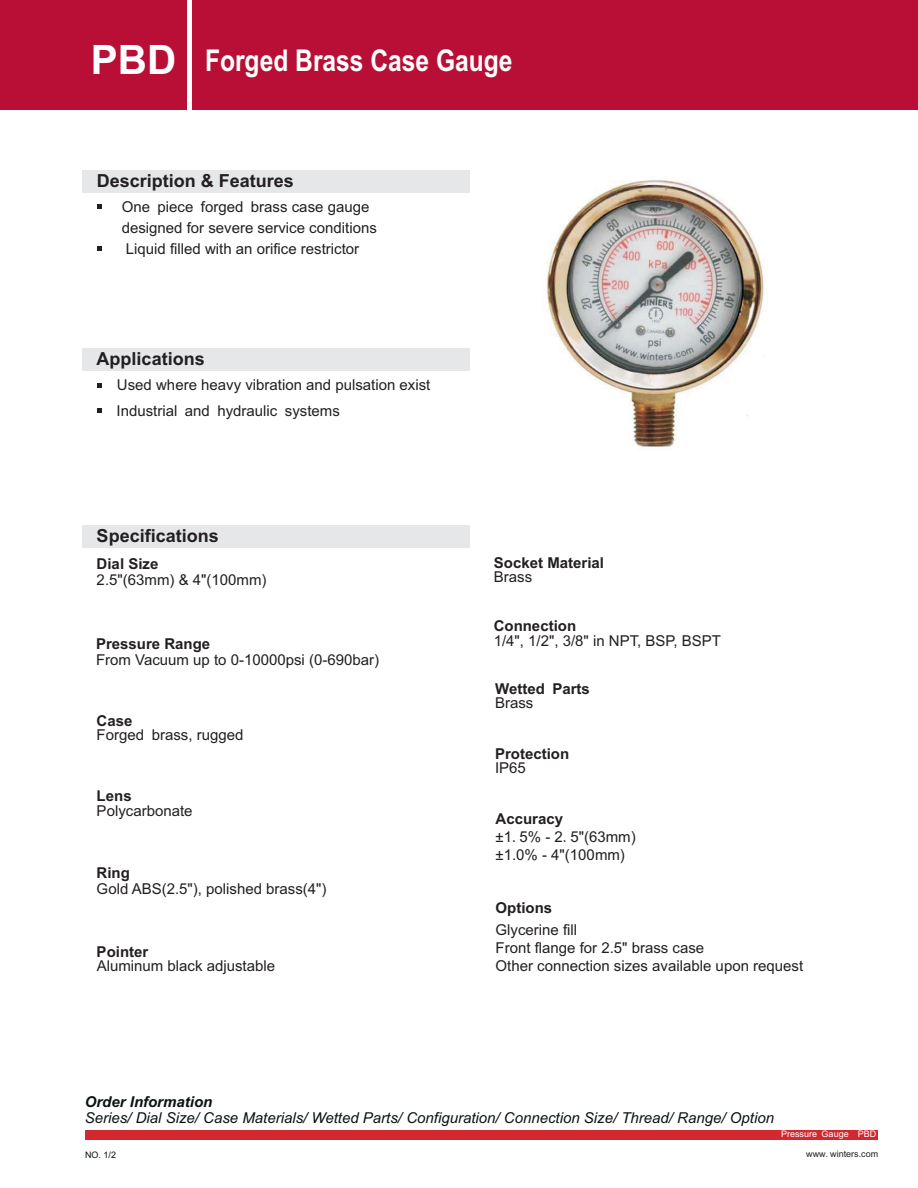
<style>
.page{position:relative;width:918px;height:1188px;background:#fff}
.page>*{position:absolute;margin:0;border:0;box-sizing:border-box;transform-origin:0 0}
.t1{font:700 30px "Arial Narrow";color:#fff}
.t2{font:700 18px "Arial";color:#231f20}
.t3{font:15px/21px "Arial";color:#231f20}
.t4{font:700 15px "Arial";color:#231f20}
.t5{font:italic 15px "Arial";color:#0b1314}
.t6{font:italic 700 15px "Arial";color:#0b1314}
.t7{font:9px "Arial";color:#fff}
.t8{font:9px "Arial";color:#231f20}
.t9{font:9px "Arial";color:#0b1314}
.s1{font-family:"Arial";font-size:40.5px}
.s2{font-weight:700}
.s3{font-family:"Sim Sun"}
</style>
<div class="page">
<div style="left:82px;top:525px;width:388px;height:23px;background:#e6e7e9"></div>
<div style="left:82px;top:348px;width:388px;height:22px;background:#e6e7e9"></div>
<div style="left:82px;top:170px;width:388px;height:23px;background:#e6e7e9"></div>
<svg style="left:97px;top:204px;width:5px;height:5px"></svg>
<svg style="left:97px;top:246px;width:5px;height:5px"></svg>
<svg style="left:97px;top:383px;width:5px;height:5px"></svg>
<svg style="left:97px;top:409px;width:5px;height:4px"></svg>
<img style="left:546px;top:180px;width:219px;height:267px">
<div style="left:86px;top:1130px;width:792px;height:10px;background:#d22830"></div>
<div style="left:0;top:0;width:186px;height:110px;background:#b90f36"></div>
<div style="left:192px;top:0;width:726px;height:110px;background:#b90f36"></div>
<h1 class="t1" style="left:91px;top:49px;width:423px"><span class="s1">PBD</span> Forged Brass Case Gauge</h1>
<p class="t2" style="left:97px;top:174px;width:199px">Description &amp; Features</p>
<p class="t3" style="left:122px;top:197px;width:257px">One piece forged brass case gauge designed for severe service conditions<br>Liquid filled with an orifice restrictor</p>
<p class="t2" style="left:97px;top:352px;width:110px">Applications</p>
<p class="t3" style="left:117px;top:374px;width:315px;line-height:25.2px">Used where heavy vibration and pulsation exist<br>Industrial and hydraulic systems</p>
<p class="t2" style="left:97px;top:529px;width:124px">Specifications</p>
<p class="t4" style="left:97px;top:558px;width:63px">Dial Size</p>
<p class="t3" style="left:97px;top:570px;width:171px">2.5"(63mm) &amp; 4"(100mm)</p>
<p class="t4" style="left:96px;top:638px;width:116px">Pressure Range</p>
<p class="t3" style="left:96px;top:651px;width:285px">From Vacuum up to 0-10000psi (0-690bar)</p>
<p class="t4" style="left:97px;top:715px;width:37px">Case</p>
<p class="t3" style="left:97px;top:726px;width:148px">Forged brass, rugged</p>
<p class="t4" style="left:97px;top:790px;width:37px">Lens</p>
<p class="t3" style="left:97px;top:802px;width:97px">Polycarbonate</p>
<p class="t4" style="left:97px;top:867px;width:35px">Ring</p>
<p class="t3" style="left:97px;top:880px;width:231px">Gold ABS(2.5"), polished brass(4")</p>
<p class="t4" style="left:97px;top:946px;width:53px">Pointer</p>
<p class="t3" style="left:97px;top:956px;width:180px">Aluminum black adjustable</p>
<p class="t4" style="left:494px;top:557px;width:112px">Socket Material</p>
<p class="t3" style="left:494px;top:568px;width:40px">Brass</p>
<p class="t4" style="left:494px;top:620px;width:84px">Connection</p>
<p class="t3" style="left:494px;top:632px;width:229px">1/4", 1/2", 3/8" in NPT, BSP, BSPT</p>
<p class="t4" style="left:495px;top:683px;width:96px">Wetted Parts</p>
<p class="t3" style="left:495px;top:694px;width:40px">Brass</p>
<p class="t4" style="left:495px;top:748px;width:76px">Protection</p>
<p class="t3" style="left:495px;top:759px;width:32px">IP65</p>
<p class="t3" style="left:496px;top:811px;width:142px;line-height:17.5px"><span class="s2">Accuracy<br></span>±1<span class="s3">.</span>5% - 2<span class="s3">.</span>5"(63mm)</p>
<p class="t3" style="left:496px;top:846px;width:131px">±1.0% - 4"(100mm)</p>
<p class="t4" style="left:496px;top:902px;width:58px">Options</p>
<p class="t3" style="left:496px;top:939px;width:210px">Front flange for 2.5" brass case</p>
<p class="t3" style="left:496px;top:920px;width:83px">Glycerine fill</p>
<p class="t3" style="left:496px;top:957px;width:309px">Other connection sizes available upon request</p>
<p class="t6" style="left:85px;top:1096px;width:129px">Order Information</p>
<p class="t5" style="left:85px;top:1112px;width:691px">Series/ Dial Size/ Case Materials/ Wetted Parts/ Configuration/ Connection Size/ Thread/ Range/ Option</p>
<p class="t9" style="left:85px;top:1151px;width:33px">NO. 1/2</p>
<p class="t8" style="left:806px;top:1150px;width:74px">www<span class="s3">.</span>winters.com</p>
<p class="t7" style="left:781px;top:1131px;width:97px">Pressure Gauge PBD</p>
</div>
